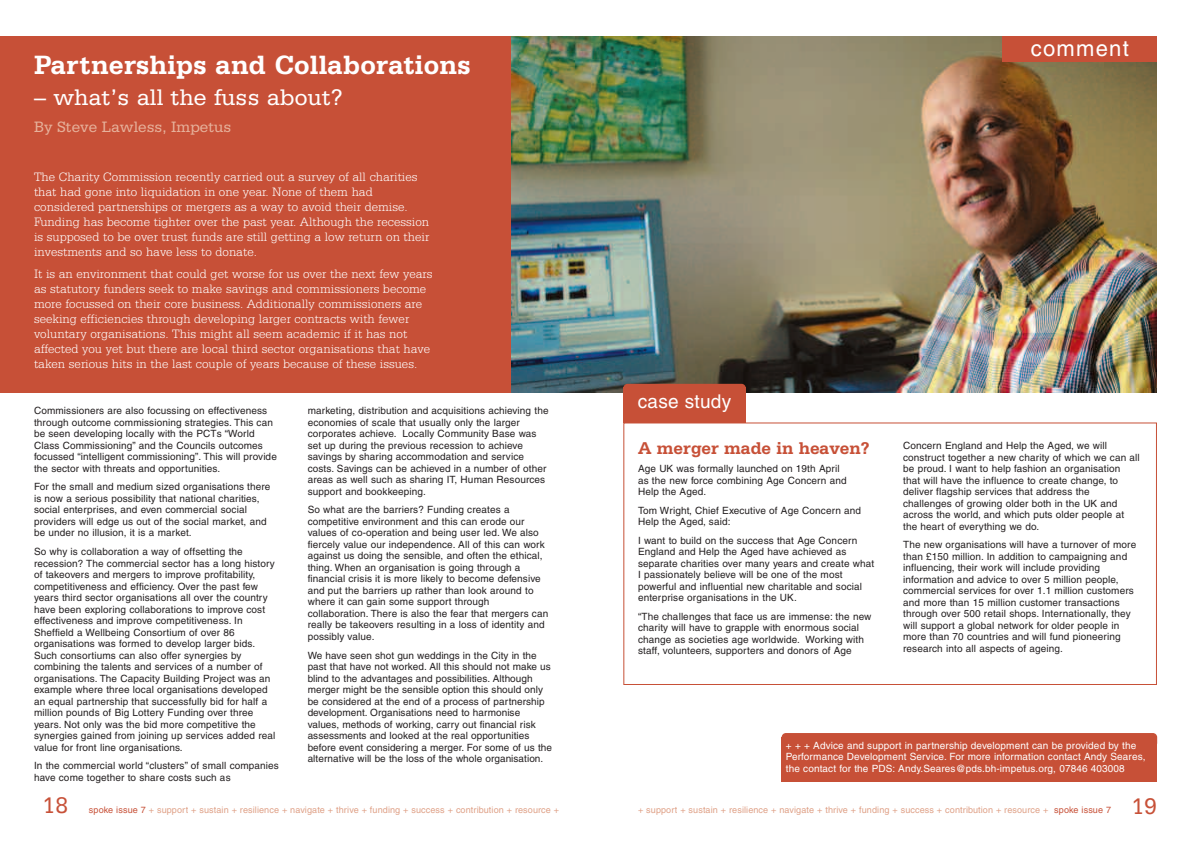
<style>
.page{position:relative;width:1191px;height:842px;background:#fff}
.page>*{position:absolute;margin:0;border:0;box-sizing:border-box;transform-origin:0 0}
.t1{font:700 28px "Serifa BT";letter-spacing:.01em;color:#fff}
.t2{font:24px "Serifa BT";letter-spacing:.01em;color:#fff}
.t3{font:24px "Serifa BT";color:#c75037}
.t4{font:22px "Helvetica";letter-spacing:.055em;color:#fff}
.t5{font:19px "Helvetica";letter-spacing:.01em;color:#fff}
.t6{font:700 18px "Serifa BT";color:#c75037}
.t7{font:16px "Serifa BT";color:#e6b19b}
.t8{font:300 13px/15px "Serifa BT";color:#fff}
.t9{font:10px/11.5px "Helvetica";letter-spacing:.01em;color:#231f20}
.t10{font:10px/11.5px "Helvetica";letter-spacing:.01em;color:#fff}
.t11{font:9px "Helvetica";letter-spacing:.01em;color:#dfa086}
.s1{color:#c75037}
</style>
<div class="page">
<div style="left:0;top:36px;width:1157px;height:356px;background:#c75037"></div>
<img style="left:511px;top:36px;width:646px;height:356px">
<div style="left:781px;top:733px;width:376px;height:14px;background:#c75037;border-radius:4px"></div>
<div style="left:781px;top:737px;width:376px;height:45px;background:#c75037"></div>
<div style="left:623px;top:384px;width:123px;height:11px;background:#c75037;border-radius:4px"></div>
<div style="left:623px;top:387px;width:123px;height:36px;background:#c75037"></div>
<div style="left:623px;top:422px;width:534px;height:263px;border:1px solid #c75037"></div>
<div style="left:1002px;top:36px;width:155px;height:26px;background:#c75037"></div>
<h1 class="t1" style="left:34px;top:56px;width:438px">Partnerships and Collaborations</h1>
<h2 class="t2" style="left:34px;top:89px;width:310px">– what’s all the fuss about?</h2>
<h3 class="t7" style="left:34px;top:122px;width:199px">By Steve Lawless, Impetus</h3>
<p class="t8" style="left:34px;top:170px;width:397px">The Charity Commission recently carried out a survey of all charities that had gone into liquidation in one year. None of them had considered partnerships or mergers as a way to avoid their demise.<br>Funding has become tighter over the past year. Although the recession is supposed to be over trust funds are still getting a low return on their investments and so have less to donate.</p>
<p class="t8" style="left:34px;top:268px;width:400px">It is an environment that could get worse for us over the next few years as statutory funders seek to make savings and commissioners become more focussed on their core business. Additionally commissioners are seeking efficiencies through developing larger contracts with fewer voluntary organisations. This might all seem academic if it has not affected you yet but there are local third sector organisations that have taken serious hits in the last couple of years because of these issues.</p>
<p class="t9" style="left:34px;top:406px;width:244px">Commissioners are also focussing on effectiveness through outcome commissioning strategies. This can be seen developing locally with the PCTs “World Class Commissioning” and the Councils outcomes focussed “intelligent commissioning”. This will provide the sector with threats and opportunities.</p>
<p class="t9" style="left:34px;top:482px;width:238px">For the small and medium sized organisations there is now a serious possibility that national charities, social enterprises, and even commercial social providers will edge us out of the social market, and be under no illusion, it is a market.</p>
<p class="t9" style="left:34px;top:547px;width:243px">So why is collaboration a way of offsetting the recession? The commercial sector has a long history of takeovers and mergers to improve profitability, competitiveness and efficiency. Over the past few years third sector organisations all over the country have been exploring collaborations to improve cost effectiveness and improve competitiveness. In Sheffield a Wellbeing Consortium of over 86 organisations was formed to develop larger bids.<br>Such consortiums can also offer synergies by combining the talents and services of a number of organisations. The Capacity Building Project was an example where three local organisations developed an equal partnership that successfully bid for half a million pounds of Big Lottery Funding over three years. Not only was the bid more competitive the synergies gained from joining up services added real value for front line organisations.</p>
<p class="t9" style="left:34px;top:761px;width:246px">In the commercial world “clusters” of small companies have come together to share costs such as</p>
<p class="t9" style="left:308px;top:406px;width:242px">marketing, distribution and acquisitions achieving the economies of scale that usually only the larger corporates achieve. Locally Community Base was set up during the previous recession to achieve savings by sharing accommodation and service costs. Savings can be achieved in a number of other areas as well such as sharing IT, Human Resources support and bookkeeping.</p>
<p class="t9" style="left:308px;top:505px;width:242px">So what are the barriers? Funding creates a competitive environment and this can erode our values of co-operation and being user led. We also fiercely value our independence. All of this can work against us doing the sensible, and often the ethical, thing. When an organisation is going through a financial crisis it is more likely to become defensive and put the barriers up rather than look around to where it can gain some support through collaboration. There is also the fear that mergers can really be takeovers resulting in a loss of identity and possibly value.</p>
<p class="t9" style="left:308px;top:650px;width:246px">We have seen shot gun weddings in the City in the past that have not worked. All this should not make us blind to the advantages and possibilities. Although merger might be the sensible option this should only be considered at the end of a process of partnership development. Organisations need to harmonise values, methods of working, carry out financial risk assessments and looked at the real opportunities before event considering a merger. For some of us the alternative will be the loss of the whole organisation.</p>
<h3 class="t4" style="left:1031px;top:40px;width:99px">comment</h3>
<h3 class="t5" style="left:638px;top:395px;width:95px">case study</h3>
<h3 class="t6" style="left:638px;top:442px;width:233px">A merger made in heaven?</h3>
<p class="t9" style="left:638px;top:464px;width:210px">Age UK was formally launched on 19th April as the new force combining Age Concern and<br>Help the Aged.</p>
<p class="t9" style="left:638px;top:505px;width:225px">Tom Wright‚ Chief Executive of Age Concern and<br>Help the Aged‚ said:</p>
<p class="t9" style="left:638px;top:535px;width:238px">I want to build on the success that Age Concern England and Help the Aged have achieved as separate charities over many years and create what I passionately believe will be one of the most powerful and influential new charitable and social enterprise organisations in the UK.</p>
<p class="t9" style="left:638px;top:611px;width:235px">“The challenges that face us are immense: the new charity will have to grapple with enormous social change as societies age worldwide. Working with staff‚ volunteers‚ supporters and donors of Age</p>
<p class="t9" style="left:903px;top:441px;width:238px">Concern England and Help the Aged‚ we will construct together a new charity of which we can all be proud. I want to help fashion an organisation<br>that will have the influence to create change‚ to deliver flagship services that address the challenges of growing older both in the UK and across the world‚ and which puts older people at the heart of everything we do.</p>
<p class="t9" style="left:903px;top:540px;width:235px">The new organisations will have a turnover of more than £150 million. In addition to campaigning and influencing‚ their work will include providing information and advice to over 5 million people‚ commercial services for over 1.1 million customers and more than 15 million customer transactions through over 500 retail shops. Internationally‚ they will support a global network for older people in more than 70 countries and will fund pioneering research into all aspects of ageing.</p>
<p class="t10" style="left:786px;top:740px;width:361px">+ + + Advice and support in partnership development can be provided by the<br>Performance Development Service. For more information contact Andy Seares, the contact for the PDS: Andy.Seares@pds.bh-impetus.org, 07846 403008</p>
<h2 class="t3" style="left:43px;top:798px;width:27px">18</h2>
<p class="t11" style="left:89px;top:806px;width:472px"><span class="s1">spoke issue 7</span> + support + sustain + resilience + navigate + thrive + funding + success + contribution + resource +</p>
<p class="t11" style="left:638px;top:807px;width:474px">+ support + sustain + resilience + navigate + thrive + funding + success + contribution + resource + <span class="s1">spoke issue 7</span></p>
<h2 class="t3" style="left:1131px;top:798px;width:27px">19</h2>
</div>
